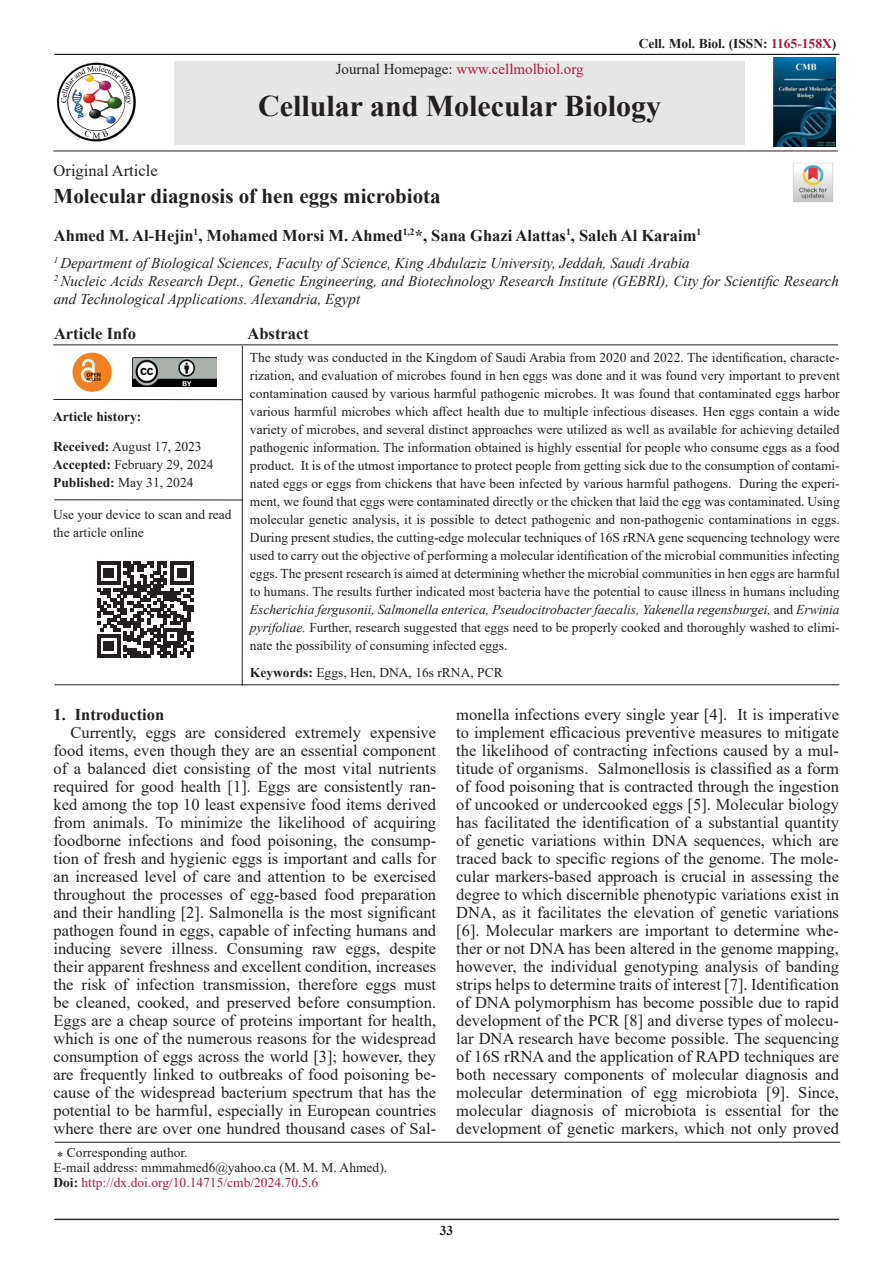
<style>
.page{position:relative;width:893px;height:1263px;background:#fff}
.page>*{position:absolute;margin:0;border:0;box-sizing:border-box;transform-origin:0 0}
.t1{font:700 30px "Times New Roman";color:#231f20}
.t2{font:700 21px "Times New Roman";color:#231f20}
.t3{font:16.5px/18px "Times New Roman";color:#231f20;text-align:justify}
.t4{font:700 16.5px "Times New Roman";color:#231f20}
.t5{font:italic 15px/18px "Times New Roman";color:#231f20}
.t6{font:15px "Times New Roman";color:#ac193d}
.t7{font:13.5px/18px "Times New Roman";color:#231f20;text-align:justify}
.t8{font:700 13.5px "Times New Roman";color:#231f20}
.t9{font:13.5px "Times New Roman";color:#ac193d}
.s1{color:#ac193d}
.s2{color:#231f20}
.s3{font-weight:700}
.s4{font-weight:400}
.s5{font-style:italic}
.s6{font-weight:700;color:#231f20}
</style>
<div class="page">
<hr style="left:54px;top:1219px;width:785px;height:1px;background:#231f20">
<hr style="left:54px;top:54px;width:785px;height:1px;background:#231f20">
<hr style="left:53px;top:151px;width:785px;height:1px;background:#231f20">
<img style="left:773px;top:58px;width:62px;height:88px">
<div style="left:174px;top:62px;width:571px;height:83px;background:#e6e6e6"></div>
<img style="left:792px;top:162px;width:41px;height:41px">
<hr style="left:55px;top:1142px;width:785px;height:1px;background:#231f20">
<hr style="left:53px;top:345px;width:785px;height:1px;background:#231f20">
<hr style="left:54px;top:499px;width:189px;height:1px;background:#231f20">
<hr style="left:242px;top:346px;width:1px;height:340px;background:#231f20">
<hr style="left:55px;top:684px;width:784px;height:1px;background:#231f20">
<svg style="left:97px;top:561px;width:96px;height:97px"></svg>
<hr style="left:53px;top:399px;width:189px;height:1px;background:#231f20">
<img style="left:72px;top:352px;width:40px;height:40px">
<img style="left:57px;top:62px;width:79px;height:80px">
<img style="left:132px;top:358px;width:85px;height:29px">
<p class="t8" style="left:639px;top:34px;width:199px">Cell. Mol. Biol. (ISSN: <span class="s1">1165-158X</span>)</p>
<p class="t6" style="left:336px;top:59px;width:249px"><span class="s2">Journal Homepage:</span> www.cellmolbiol.org</p>
<p class="t1" style="left:258px;top:84px;width:405px">Cellular and Molecular Biology</p>
<p class="t3" style="left:54px;top:161px;width:106px">Original Article</p>
<p class="t2" style="left:54px;top:181px;width:389px">Molecular diagnosis of hen eggs microbiota</p>
<p class="t4" style="left:54px;top:223px;width:649px">Ahmed M. Al-Hejin<sup>1</sup>, Mohamed Morsi M. Ahmed<sup>1,2</sup>*, Sana Ghazi Alattas<sup>1</sup>, Saleh Al Karaim<sup>1</sup></p>
<p class="t5" style="left:54px;top:253px;width:637px"><sup>1</sup> Department of Biological Sciences, Faculty of Science, King Abdulaziz University, Jeddah, Saudi Arabia</p>
<p class="t5" style="left:54px;top:271px;width:787px"><sup>2</sup> Nucleic Acids Research Dept., Genetic Engineering, and Biotechnology Research Institute (GEBRI), City for Scientific Research and Technological Applications. Alexandria, Egypt</p>
<p class="t4" style="left:54px;top:321px;width:84px">Article Info</p>
<p class="t4" style="left:248px;top:321px;width:63px">Abstract</p>
<p class="t8" style="left:53px;top:407px;width:90px">Article history:</p>
<p class="t7" style="left:53px;top:437px;width:150px"><span class="s3">Received:</span> August 17, 2023</p>
<p class="t7" style="left:53px;top:455px;width:162px"><span class="s3">Accepted:</span> February 29, 2024</p>
<p class="t8" style="left:53px;top:473px;width:142px">Published: <span class="s4">May 31, 2024</span></p>
<p class="t7" style="left:53px;top:505px;width:180px">Use your device to scan and read the article online</p>
<p class="t7" style="left:250px;top:348px;width:591px">The study was conducted in the Kingdom of Saudi Arabia from 2020 and 2022. The identification, characte&shy;rization, and evaluation of microbes found in hen eggs was done and it was found very important to prevent contamination caused by various harmful pathogenic microbes. It was found that contaminated eggs harbor various harmful microbes which affect health due to multiple infectious diseases. Hen eggs contain a wide variety of microbes, and several distinct approaches were utilized as well as available for achieving detailed pathogenic information. The information obtained is highly essential for people who consume eggs as a food product. It is of the utmost importance to protect people from getting sick due to the consumption of contami&shy;nated eggs or eggs from chickens that have been infected by various harmful pathogens. During the experi&shy;ment, we found that eggs were contaminated directly or the chicken that laid the egg was contaminated. Using molecular genetic analysis, it is possible to detect pathogenic and non-pathogenic contaminations in eggs.<br>During present studies, the cutting-edge molecular techniques of 16S rRNA gene sequencing technology were used to carry out the objective of performing a molecular identification of the microbial communities infecting eggs. The present research is aimed at determining whether the microbial communities in hen eggs are harmful to humans. The results further indicated most bacteria have the potential to cause illness in humans including <span class="s5">Escherichia fergusonii, Salmonella enterica, Pseudocitrobacter faecalis, Yakenella regensburgei,</span> and <span class="s5">Erwinia pyrifoliae.</span> Further, research suggested that eggs need to be properly cooked and thoroughly washed to elimi&shy;nate the possibility of consuming infected eggs.</p>
<p class="t7" style="left:250px;top:663px;width:254px"><span class="s3">Keywords:</span> Eggs, Hen, DNA, 16s rRNA, PCR</p>
<p class="t4" style="left:53px;top:703px;width:112px">1. Introduction</p>
<p class="t3" style="left:53px;top:723px;width:384px;text-indent:17px">Currently, eggs are considered extremely expensive food items, even though they are an essential component of a balanced diet consisting of the most vital nutrients required for good health [1]. Eggs are consistently ran&shy;ked among the top 10 least expensive food items derived from animals. To minimize the likelihood of acquiring foodborne infections and food poisoning, the consump&shy;tion of fresh and hygienic eggs is important and calls for an increased level of care and attention to be exercised throughout the processes of egg-based food preparation and their handling [2]. Salmonella is the most significant pathogen found in eggs, capable of infecting humans and inducing severe illness. Consuming raw eggs, despite their apparent freshness and excellent condition, increases the risk of infection transmission, therefore eggs must be cleaned, cooked, and preserved before consumption.<br>Eggs are a cheap source of proteins important for health, which is one of the numerous reasons for the widespread consumption of eggs across the world [3]; however, they are frequently linked to outbreaks of food poisoning be&shy;cause of the widespread bacterium spectrum that has the potential to be harmful, especially in European countries where there are over one hundred thousand cases of Sal-</p>
<p class="t7" style="left:57px;top:1143px;width:132px">⁎ Corresponding author.</p>
<p class="t7" style="left:53px;top:1158px;width:335px">E-mail address: mmmahmed6@yahoo.ca (M. M. M. Ahmed).</p>
<p class="t9" style="left:53px;top:1172px;width:266px"><span class="s6">Doi:</span> http://dx.doi.org/10.14715/cmb/2024.70.5.6</p>
<p class="t3" style="left:456px;top:705px;width:384px">monella infections every single year [4]. It is imperative to implement efficacious preventive measures to mitigate the likelihood of contracting infections caused by a mul&shy;titude of organisms. Salmonellosis is classified as a form of food poisoning that is contracted through the ingestion of uncooked or undercooked eggs [5]. Molecular biology has facilitated the identification of a substantial quantity of genetic variations within DNA sequences, which are traced back to specific regions of the genome. The mole&shy;cular markers-based approach is crucial in assessing the degree to which discernible phenotypic variations exist in DNA, as it facilitates the elevation of genetic variations [6]. Molecular markers are important to determine whe&shy;ther or not DNA has been altered in the genome mapping, however, the individual genotyping analysis of banding strips helps to determine traits of interest [7]. Identification of DNA polymorphism has become possible due to rapid development of the PCR [8] and diverse types of molecu&shy;lar DNA research have become possible. The sequencing of 16S rRNA and the application of RAPD techniques are both necessary components of molecular diagnosis and molecular determination of egg microbiota [9]. Since, molecular diagnosis of microbiota is essential for the development of genetic markers, which not only proved</p>
<p class="t8" style="left:440px;top:1220px;width:15px">33</p>
</div>
